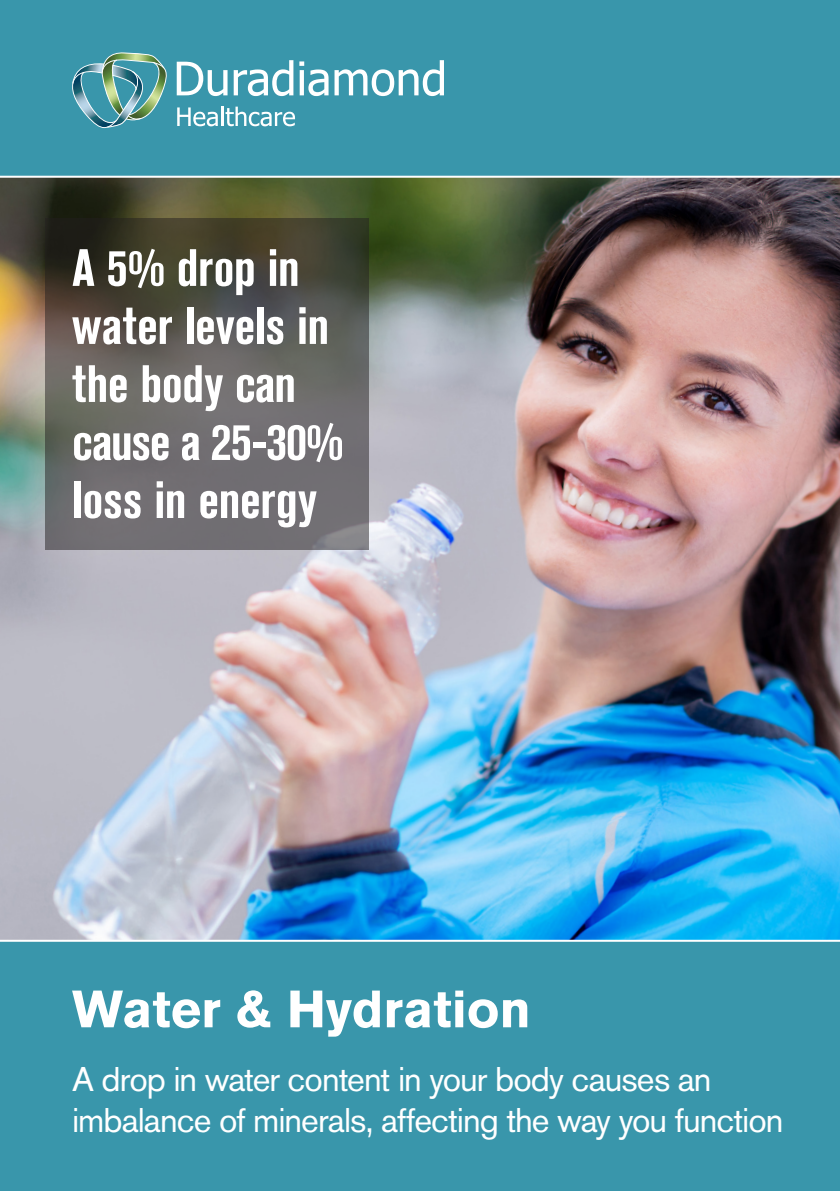
<style>
.page{position:relative;width:840px;height:1191px;background:#fff}
.page>*{position:absolute;margin:0;border:0;box-sizing:border-box;transform-origin:0 0}
.t1{font:700 condensed 52px/58px "Akzidenz Grotesk Pro";letter-spacing:-.005em;color:#fff}
.t2{font:700 52px "Akzidenz Grotesk Pro";color:#fff}
.t3{font:34px/40.8px "Akzidenz Grotesk Pro";letter-spacing:-.03em;color:#fff}
</style>
<div class="page">
<div style="left:0;top:0;width:839px;height:1191px;background:#3996ab"></div>
<img style="left:0;top:176px;width:839px;height:765px">
<svg style="left:72px;top:52px;width:95px;height:76px"></svg>
<svg style="left:177px;top:62px;width:50px;height:34px"></svg>
<svg style="left:233px;top:60px;width:60px;height:36px"></svg>
<svg style="left:299px;top:61px;width:29px;height:35px"></svg>
<svg style="left:334px;top:60px;width:109px;height:36px"></svg>
<svg style="left:177px;top:107px;width:118px;height:19px"></svg>
<svg style="left:45px;top:218px;width:324px;height:332px;background:#5f5d59"></svg>
<p class="t1" style="left:72px;top:238px;width:272px">A 5% drop in water levels in the body can cause a 25-30% loss in energy</p>
<p class="t2" style="left:72px;top:975px;width:460px">Water &amp; Hydration</p>
<p class="t3" style="left:72px;top:1058px;width:712px">A drop in water content in your body causes an imbalance of minerals, affecting the way you function</p>
</div>
